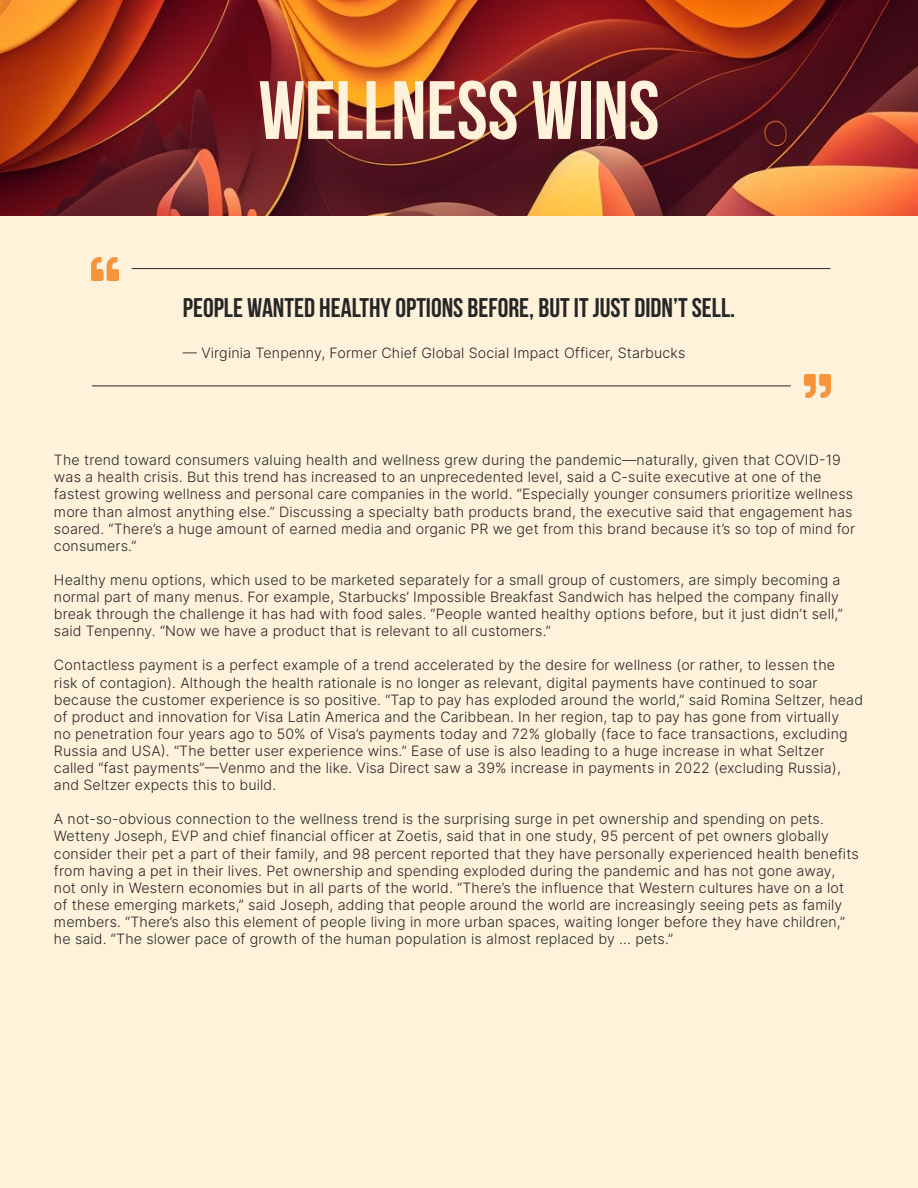
<style>
.page{position:relative;width:918px;height:1188px;background:#fff2db}
.page>*{position:absolute;margin:0;border:0;box-sizing:border-box;transform-origin:0 0}
.t1{font:700 82.5px "Bebas Neue";color:#fff2db}
.t2{font:700 27px "Bebas Neue";color:#262626}
.t3{font:300 14.25px/17.1px "Inter";letter-spacing:.01em;color:#262626}
</style>
<div class="page">
<img style="left:0;top:0;width:918px;height:216px">
<img style="left:92px;top:257px;width:26px;height:23px">
<hr style="left:132px;top:268px;width:699px;height:1px;background:#262626">
<img style="left:804px;top:374px;width:27px;height:23px">
<hr style="left:92px;top:386px;width:699px;height:1px;background:#262626">
<h1 class="t1" style="left:258px;top:65px;width:403px">WELLNESS WINS</h1>
<h2 class="t2" style="left:183px;top:293px;width:554px">PEOPLE WANTED HEALTHY OPTIONS BEFORE, BUT IT JUST DIDN’T SELL.</h2>
<p class="t3" style="left:183px;top:344px;width:504px">— Virginia Tenpenny, Former Chief Global Social Impact Officer, Starbucks</p>
<p class="t3" style="left:54px;top:451px;width:803px">The trend toward consumers valuing health and wellness grew during the pandemic—naturally, given that COVID-19 was a health crisis. But this trend has increased to an unprecedented level, said a C-suite executive at one of the fastest growing wellness and personal care companies in the world. “Especially younger consumers prioritize wellness more than almost anything else.” Discussing a specialty bath products brand, the executive said that engagement has soared. “There’s a huge amount of earned media and organic PR we get from this brand because it’s so top of mind for consumers.”</p>
<p class="t3" style="left:54px;top:571px;width:790px">Healthy menu options, which used to be marketed separately for a small group of customers, are simply becoming a normal part of many menus. For example, Starbucks’ Impossible Breakfast Sandwich has helped the company finally break through the challenge it has had with food sales. “People wanted healthy options before, but it just didn’t sell,” said Tenpenny. “Now we have a product that is relevant to all customers.”</p>
<p class="t3" style="left:54px;top:656px;width:811px">Contactless payment is a perfect example of a trend accelerated by the desire for wellness (or rather, to lessen the<br>risk of contagion). Although the health rationale is no longer as relevant, digital payments have continued to soar because the customer experience is so positive. “Tap to pay has exploded around the world,” said Romina Seltzer, head of product and innovation for Visa Latin America and the Caribbean. In her region, tap to pay has gone from virtually<br>no penetration four years ago to 50% of Visa’s payments today and 72% globally (face to face transactions, excluding Russia and USA). “The better user experience wins.” Ease of use is also leading to a huge increase in what Seltzer called “fast payments”—Venmo and the like. Visa Direct saw a 39% increase in payments in 2022 (excluding Russia), and Seltzer expects this to build.</p>
<p class="t3" style="left:54px;top:810px;width:806px">A not-so-obvious connection to the wellness trend is the surprising surge in pet ownership and spending on pets.<br>Wetteny Joseph, EVP and chief financial officer at Zoetis, said that in one study, 95 percent of pet owners globally consider their pet a part of their family, and 98 percent reported that they have personally experienced health benefits from having a pet in their lives. Pet ownership and spending exploded during the pandemic and has not gone away, not only in Western economies but in all parts of the world. “There’s the influence that Western cultures have on a lot of these emerging markets,” said Joseph, adding that people around the world are increasingly seeing pets as family members. “There’s also this element of people living in more urban spaces, waiting longer before they have children,” he said. “The slower pace of growth of the human population is almost replaced by … pets.”</p>
</div>
